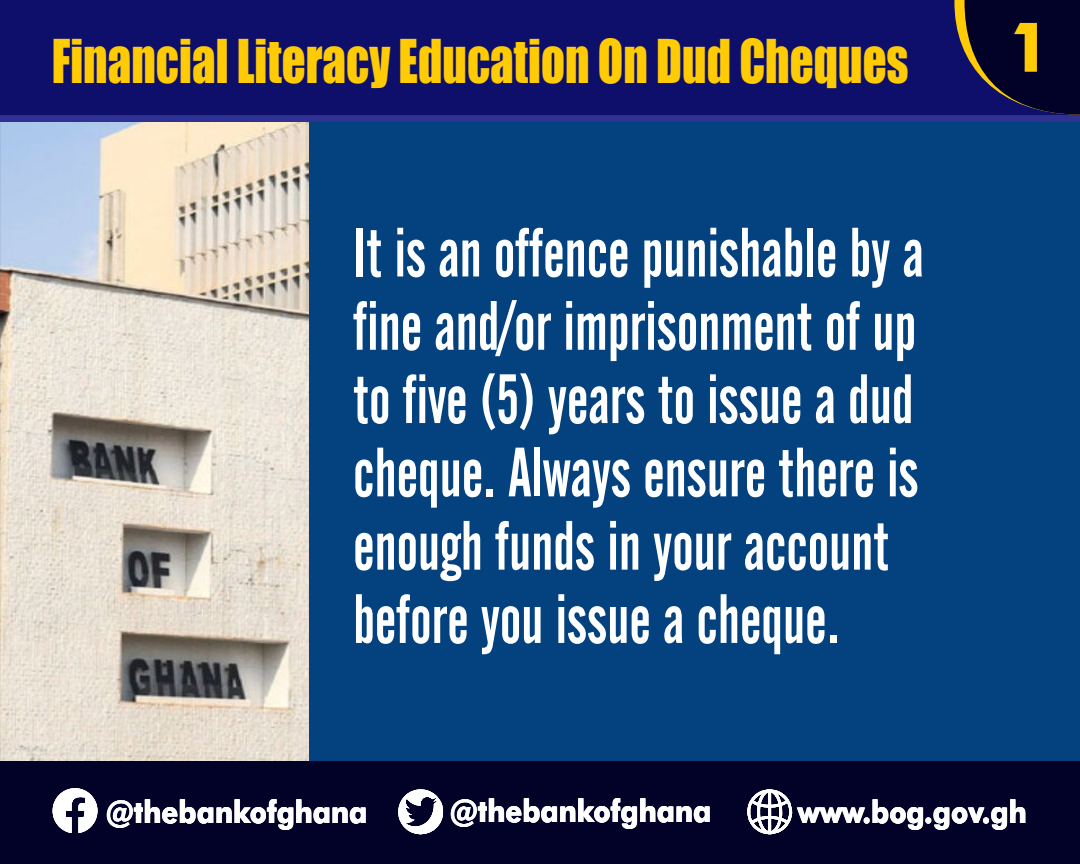
<style>
.page{position:relative;width:1080px;height:864px;background:#04427f}
.page>*{position:absolute;margin:0;border:0;box-sizing:border-box;transform-origin:0 0}
.t1{font:69px/73.2px "Alternate Gothic No 2 BT";color:#fff;scale:.87 1}
.t2{font:700 69px "Futura BT";color:#ffcb04}
.t3{font:55.8px "Impact";color:#ffcb04;scale:.84 1}
.t4{font:700 31.2px "Futura BT";color:#fff;scale:.88 1}
</style>
<div class="page">
<img style="left:0;top:122px;width:309px;height:640px">
<div style="left:0;top:93px;width:1080px;height:29px;background:#2e3092"></div>
<div style="left:0;top:762px;width:1080px;height:102px;background:#020229"></div>
<svg style="left:747px;top:789px;width:45px;height:45px"></svg>
<svg style="left:398px;top:789px;width:46px;height:46px"></svg>
<svg style="left:53px;top:788px;width:44px;height:45px"></svg>
<div style="left:0;top:0;width:1080px;height:115px;background:#0d0f6b"></div>
<svg style="left:954px;top:0;width:126px;height:115px"></svg>
<p class="t3" style="left:52px;top:39px;width:1022px">Financial Literacy Education On Dud Cheques</p>
<p class="t1" style="left:353px;top:222px;width:657px">It is an offence punishable by a fine and/or imprisonment of up to five (5) years to issue a dud cheque. Always ensure there is enough funds in your account before you issue a cheque.</p>
<p class="t2" style="left:1008px;top:19px;width:45px">1</p>
<p class="t4" style="left:106px;top:799px;width:298px">@thebankofghana</p>
<p class="t4" style="left:450px;top:799px;width:298px">@thebankofghana</p>
<p class="t4" style="left:798px;top:799px;width:262px">www.bog.gov.gh</p>
</div>
